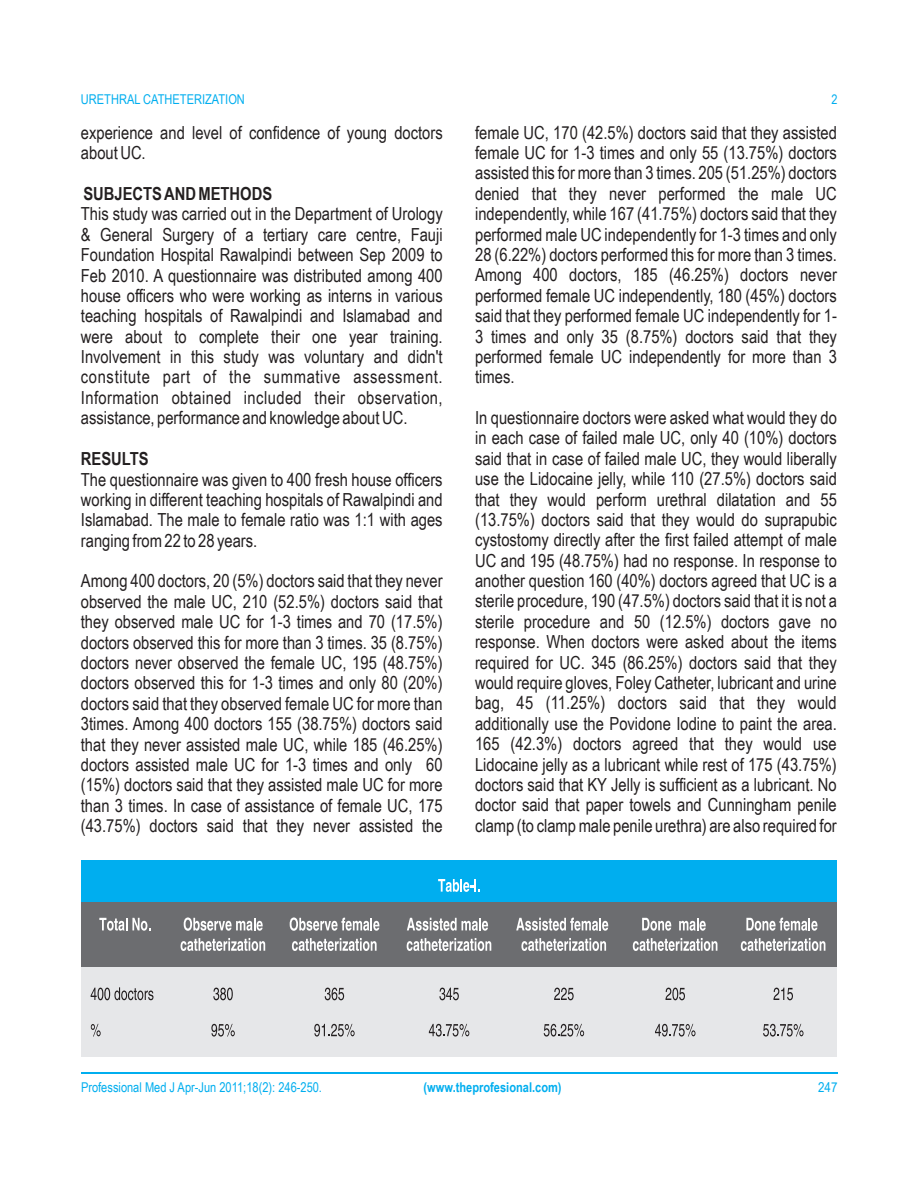
<style>
.page{position:relative;width:918px;height:1188px;background:#fff}
.page>*{position:absolute;margin:0;border:0;box-sizing:border-box;transform-origin:0 0}
.t1{font:18px/20.4px "Arial Narrow";color:#231f20}
.t2{font:18px/20.4px "Arial Narrow";letter-spacing:.025em;color:#231f20}
.t3{font:18px "Arial Narrow";letter-spacing:.035em;color:#231f20}
.t4{font:700 18px "Arial Narrow";color:#231f20}
.t5{font:13.5px "Arial Narrow";color:#00aeef}
.t6{font:700 13.5px "Arial Narrow";color:#00aeef}
.t7{font:13.5px "Arial Narrow";color:#00aeef;scale:1.04 1}
.t8{font:13.2px "Arial Narrow";color:#00aeef}
</style>
<div class="page">
<hr style="left:81px;top:1072px;width:756px;height:2px;background:#00aeef">
<div style="left:81px;top:967px;width:756px;height:90px;background:#e6e7e9"></div>
<div style="left:81px;top:902px;width:756px;height:65px;background:#6c6d70"></div>
<div style="left:81px;top:860px;width:756px;height:42px;background:#00aeef"></div>
<svg style="left:99px;top:918px;width:51px;height:13px"></svg>
<svg style="left:184px;top:917px;width:79px;height:14px"></svg>
<svg style="left:181px;top:938px;width:84px;height:13px"></svg>
<svg style="left:290px;top:917px;width:89px;height:14px"></svg>
<svg style="left:292px;top:938px;width:85px;height:13px"></svg>
<svg style="left:407px;top:918px;width:81px;height:13px"></svg>
<svg style="left:407px;top:938px;width:84px;height:13px"></svg>
<svg style="left:516px;top:918px;width:92px;height:13px"></svg>
<svg style="left:521px;top:938px;width:85px;height:13px"></svg>
<svg style="left:642px;top:918px;width:29px;height:13px"></svg>
<svg style="left:679px;top:918px;width:27px;height:13px"></svg>
<svg style="left:633px;top:938px;width:84px;height:13px"></svg>
<svg style="left:746px;top:918px;width:71px;height:13px"></svg>
<svg style="left:741px;top:938px;width:84px;height:13px"></svg>
<svg style="left:438px;top:879px;width:42px;height:13px"></svg>
<svg style="left:91px;top:987px;width:62px;height:13px"></svg>
<svg style="left:213px;top:988px;width:20px;height:12px"></svg>
<svg style="left:325px;top:988px;width:19px;height:12px"></svg>
<svg style="left:439px;top:988px;width:20px;height:12px"></svg>
<svg style="left:554px;top:988px;width:20px;height:12px"></svg>
<svg style="left:665px;top:988px;width:20px;height:12px"></svg>
<svg style="left:773px;top:988px;width:20px;height:12px"></svg>
<svg style="left:91px;top:1024px;width:10px;height:13px"></svg>
<svg style="left:211px;top:1024px;width:24px;height:13px"></svg>
<svg style="left:314px;top:1024px;width:41px;height:13px"></svg>
<svg style="left:429px;top:1024px;width:40px;height:13px"></svg>
<svg style="left:544px;top:1024px;width:40px;height:13px"></svg>
<svg style="left:655px;top:1024px;width:41px;height:13px"></svg>
<svg style="left:763px;top:1024px;width:41px;height:13px"></svg>
<p class="t5" style="left:81px;top:94px;width:166px">URETHRAL CATHETERIZATION</p>
<p class="t8" style="left:832px;top:94px;width:8px">2</p>
<p class="t1" style="left:81px;top:124px;width:363px">experience and level of confidence of young doctors</p>
<p class="t1" style="left:475px;top:124px;width:363px">female UC, 170 (42.5%) doctors said that they assisted</p>
<p class="t1" style="left:81px;top:144px;width:66px">about UC.</p>
<p class="t1" style="left:475px;top:144px;width:363px">female UC for 1-3 times and only 55 (13.75%) doctors assisted this for more than 3 times. 205 (51.25%) doctors</p>
<p class="t4" style="left:83px;top:187px;width:190px">SUBJECTS AND METHODS</p>
<p class="t1" style="left:475px;top:185px;width:363px">denied that they never performed the male UC</p>
<p class="t1" style="left:81px;top:206px;width:363px">This study was carried out in the Department of Urology</p>
<p class="t1" style="left:475px;top:205px;width:363px">independently, while 167 (41.75%) doctors said that they</p>
<p class="t1" style="left:81px;top:226px;width:363px">&amp; General Surgery of a tertiary care centre, Fauji</p>
<p class="t1" style="left:475px;top:226px;width:363px">performed male UC independently for 1-3 times and only</p>
<p class="t1" style="left:81px;top:246px;width:363px">Foundation Hospital Rawalpindi between Sep 2009 to</p>
<p class="t1" style="left:475px;top:246px;width:363px">28 (6.22%) doctors performed this for more than 3 times.</p>
<p class="t1" style="left:81px;top:267px;width:363px">Feb 2010. A questionnaire was distributed among 400</p>
<p class="t1" style="left:475px;top:266px;width:363px">Among 400 doctors, 185 (46.25%) doctors never</p>
<p class="t1" style="left:81px;top:287px;width:363px">house officers who were working as interns in various</p>
<p class="t1" style="left:475px;top:287px;width:363px">performed female UC independently, 180 (45%) doctors</p>
<p class="t1" style="left:81px;top:307px;width:363px">teaching hospitals of Rawalpindi and Islamabad and</p>
<p class="t1" style="left:475px;top:307px;width:363px">said that they performed female UC independently for 1-</p>
<p class="t1" style="left:81px;top:328px;width:363px">were about to complete their one year training.</p>
<p class="t1" style="left:475px;top:328px;width:363px">3 times and only 35 (8.75%) doctors said that they</p>
<p class="t1" style="left:81px;top:348px;width:363px">Involvement in this study was voluntary and didn't</p>
<p class="t1" style="left:475px;top:348px;width:363px">performed female UC independently for more than 3</p>
<p class="t3" style="left:81px;top:370px;width:363px">constitute part of the summative assessment.</p>
<p class="t1" style="left:475px;top:368px;width:41px">times.</p>
<p class="t2" style="left:81px;top:389px;width:363px">Information obtained included their observation, assistance, performance and knowledge about UC.</p>
<p class="t1" style="left:475px;top:409px;width:363px">In questionnaire doctors were asked what would they do in each case of failed male UC, only 40 (10%) doctors</p>
<p class="t4" style="left:81px;top:452px;width:69px">RESULTS</p>
<p class="t1" style="left:475px;top:450px;width:363px">said that in case of failed male UC, they would liberally</p>
<p class="t1" style="left:81px;top:471px;width:363px">The questionnaire was given to 400 fresh house officers</p>
<p class="t1" style="left:475px;top:470px;width:363px">use the Lidocaine jelly, while 110 (27.5%) doctors said</p>
<p class="t1" style="left:81px;top:491px;width:363px">working in different teaching hospitals of Rawalpindi and</p>
<p class="t1" style="left:475px;top:491px;width:363px">that they would perform urethral dilatation and 55</p>
<p class="t1" style="left:81px;top:511px;width:363px">Islamabad. The male to female ratio was 1:1 with ages</p>
<p class="t1" style="left:475px;top:511px;width:363px">(13.75%) doctors said that they would do suprapubic</p>
<p class="t1" style="left:81px;top:532px;width:178px">ranging from 22 to 28 years.</p>
<p class="t1" style="left:475px;top:531px;width:363px">cystostomy directly after the first failed attempt of male<br>UC and 195 (48.75%) had no response. In response to</p>
<p class="t1" style="left:81px;top:573px;width:363px">Among 400 doctors, 20 (5%) doctors said that they never</p>
<p class="t1" style="left:475px;top:572px;width:363px">another question 160 (40%) doctors agreed that UC is a</p>
<p class="t1" style="left:81px;top:593px;width:363px">observed the male UC, 210 (52.5%) doctors said that</p>
<p class="t1" style="left:475px;top:593px;width:363px">sterile procedure, 190 (47.5%) doctors said that it is not a</p>
<p class="t1" style="left:81px;top:613px;width:363px">they observed male UC for 1-3 times and 70 (17.5%)</p>
<p class="t1" style="left:475px;top:613px;width:363px">sterile procedure and 50 (12.5%) doctors gave no</p>
<p class="t1" style="left:81px;top:634px;width:363px">doctors observed this for more than 3 times. 35 (8.75%)</p>
<p class="t1" style="left:475px;top:633px;width:363px">response. When doctors were asked about the items</p>
<p class="t1" style="left:81px;top:654px;width:363px">doctors never observed the female UC, 195 (48.75%)</p>
<p class="t1" style="left:475px;top:654px;width:363px">required for UC. 345 (86.25%) doctors said that they</p>
<p class="t1" style="left:81px;top:675px;width:363px">doctors observed this for 1-3 times and only 80 (20%)</p>
<p class="t1" style="left:475px;top:674px;width:363px">would require gloves, Foley Catheter, lubricant and urine</p>
<p class="t1" style="left:81px;top:695px;width:363px">doctors said that they observed female UC for more than</p>
<p class="t1" style="left:475px;top:695px;width:363px">bag, 45 (11.25%) doctors said that they would</p>
<p class="t1" style="left:81px;top:715px;width:363px">3times. Among 400 doctors 155 (38.75%) doctors said</p>
<p class="t1" style="left:475px;top:715px;width:363px">additionally use the Povidone Iodine to paint the area.</p>
<p class="t1" style="left:81px;top:736px;width:363px">that they never assisted male UC, while 185 (46.25%)</p>
<p class="t1" style="left:475px;top:735px;width:363px">165 (42.3%) doctors agreed that they would use</p>
<p class="t1" style="left:81px;top:756px;width:363px">doctors assisted male UC for 1-3 times and only 60</p>
<p class="t1" style="left:475px;top:756px;width:363px">Lidocaine jelly as a lubricant while rest of 175 (43.75%)</p>
<p class="t1" style="left:81px;top:776px;width:363px">(15%) doctors said that they assisted male UC for more</p>
<p class="t1" style="left:475px;top:776px;width:363px">doctors said that KY Jelly is sufficient as a lubricant. No</p>
<p class="t1" style="left:81px;top:797px;width:363px">than 3 times. In case of assistance of female UC, 175</p>
<p class="t1" style="left:475px;top:796px;width:363px">doctor said that paper towels and Cunningham penile</p>
<p class="t1" style="left:81px;top:817px;width:363px">(43.75%) doctors said that they never assisted the</p>
<p class="t1" style="left:475px;top:817px;width:363px">clamp (to clamp male penile urethra) are also required for</p>
<p class="t5" style="left:81px;top:1082px;width:243px">Professional Med J Apr-Jun 2011;18(2): 246-250.</p>
<p class="t6" style="left:424px;top:1082px;width:140px">(www.theprofesional.com)</p>
<p class="t7" style="left:818px;top:1082px;width:20px">247</p>
</div>
